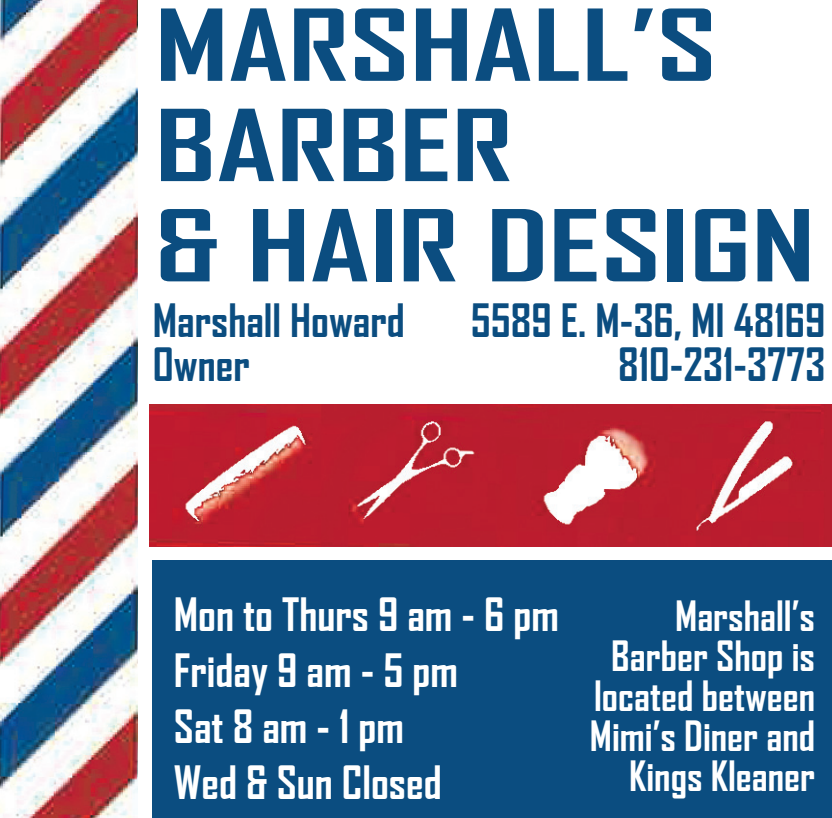
<style>
.page{position:relative;width:832px;height:818px;background:#fff}
.page>*{position:absolute;margin:0;border:0;box-sizing:border-box;transform-origin:0 0}
.t1{font:700 94.8px/100.4px "Agency FB";color:#0b4d80;scale:1.4 1}
.t2{font:700 44px/56px "Agency FB";color:#fff}
.t3{font:700 44px/44px "Agency FB";color:#0b4d80}
.t4{font:700 40px/40px "Agency FB";color:#fff;text-align:right}
</style>
<div class="page">
<img style="left:0;top:0;width:138px;height:452px">
<img style="left:150px;top:404px;width:681px;height:143px">
<div style="left:152px;top:560px;width:679px;height:258px;background:#0b4d80"></div>
<img style="left:0;top:452px;width:138px;height:366px">
<h1 class="t1" style="left:155px;top:-7px;width:473px">MARSHALL’S<br>BARBER<br>&amp; HAIR DESIGN</h1>
<p class="t3" style="left:153px;top:297px;width:253px">Marshall Howard<br>Owner</p>
<p class="t3" style="left:471px;top:297px;width:356px;text-align:right">5589 E. M-36, MI 48169<br>810-231-3773</p>
<p class="t2" style="left:174px;top:586px;width:386px">Mon to Thurs 9 am - 6 pm<br>Friday 9 am - 5 pm<br>Sat 8 am - 1 pm<br>Wed &amp; Sun Closed</p>
<p class="t4" style="left:589px;top:595px;width:227px">Marshall’s<br>Barber Shop is located between<br>Mimi’s Diner and<br>Kings Kleaner</p>
</div>
